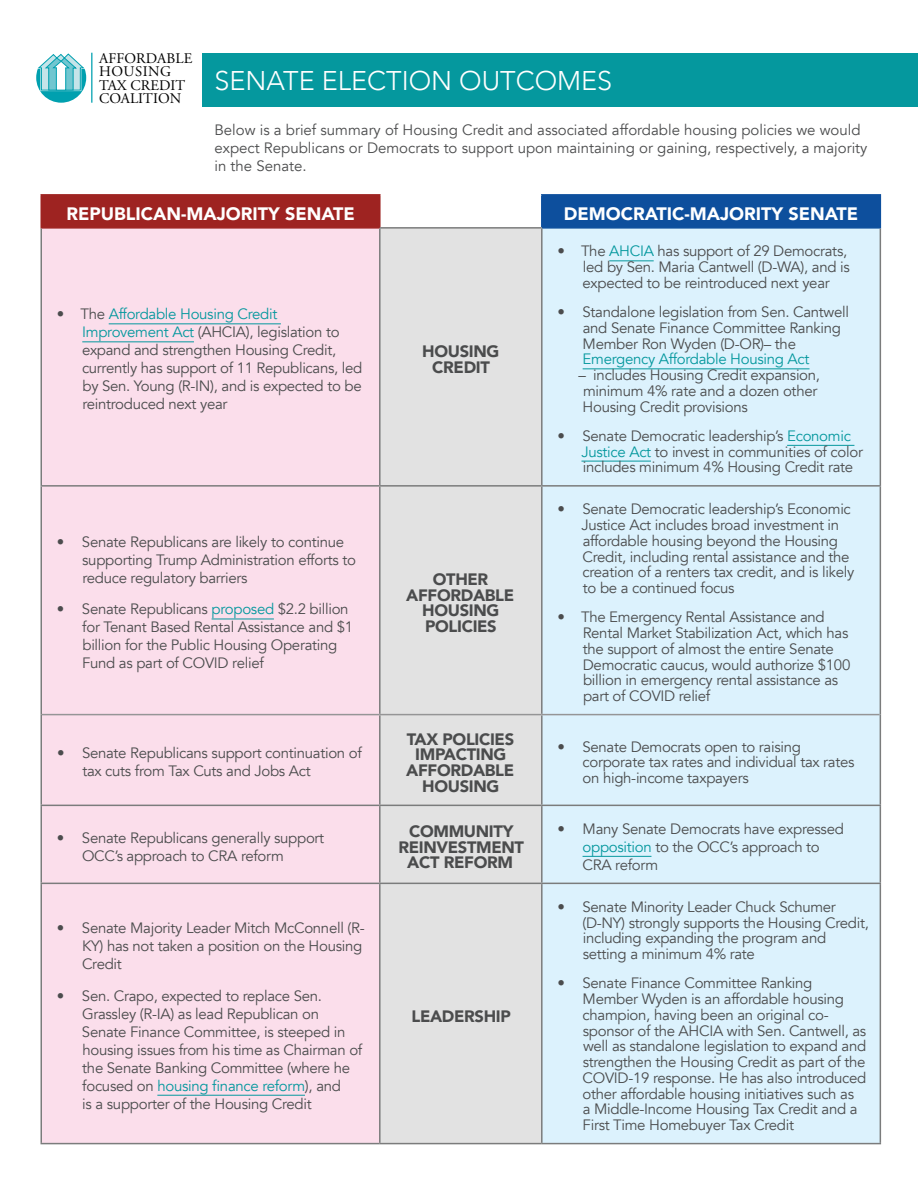
<style>
.page{position:relative;width:918px;height:1188px;background:#fff}
.page>*{position:absolute;margin:0;border:0;box-sizing:border-box;transform-origin:0 0}
.t1{font:300 27px "Avenir";color:#fff}
.t2{font:900 18px "Avenir";color:#fff}
.t3{font:900 16.5px/15.8px "Avenir";letter-spacing:-.02em;color:#4b4c4d;text-align:center}
.t4{font:15px/15.8px "Avenir";letter-spacing:-.02em;color:#4b4c4d}
.t5{font:15px/18px "Avenir";color:#4b4c4d}
.t6{font:15px "Avenir";letter-spacing:-.02em;color:#05989e}
.t7{font:14.7px/13.2px "Adobe Garamond Pro";letter-spacing:.005em;color:#000}
.s1{color:#05989e}
</style>
<div class="page">
<svg style="left:36px;top:53px;width:50px;height:50px"></svg>
<hr style="left:91px;top:53px;width:1px;height:50px;background:#00a0af">
<div style="left:202px;top:53px;width:716px;height:54px;background:#05989e"></div>
<div style="left:41px;top:195px;width:339px;height:33px;background:#9e2321"></div>
<div style="left:542px;top:195px;width:338px;height:33px;background:#0d4f9d"></div>
<div style="left:42px;top:229px;width:337px;height:914px;background:#fbdeeb"></div>
<div style="left:381px;top:229px;width:160px;height:914px;background:#e2e2e2"></div>
<div style="left:543px;top:229px;width:337px;height:914px;background:#dcf2fd"></div>
<hr style="left:40px;top:194px;width:341px;height:2px;background:#9e2321">
<hr style="left:40px;top:196px;width:2px;height:31px;background:#9e2321">
<hr style="left:40px;top:227px;width:340px;height:2px;background:#9e2321">
<hr style="left:379px;top:196px;width:2px;height:31px;background:#9e2321">
<hr style="left:541px;top:194px;width:340px;height:2px;background:#0d4f9d">
<hr style="left:880px;top:196px;width:1px;height:31px;background:#0d4f9d">
<hr style="left:542px;top:227px;width:339px;height:2px;background:#0d4f9d">
<hr style="left:541px;top:196px;width:2px;height:31px;background:#0d4f9d">
<hr style="left:40px;top:715px;width:2px;height:90px;background:#7b7c7c">
<hr style="left:379px;top:715px;width:2px;height:90px;background:#7b7c7c">
<hr style="left:541px;top:715px;width:2px;height:90px;background:#7b7c7c">
<hr style="left:880px;top:715px;width:1px;height:90px;background:#7b7c7c">
<hr style="left:40px;top:805px;width:340px;height:1px;background:#7b7c7c">
<hr style="left:40px;top:806px;width:2px;height:77px;background:#7b7c7c">
<hr style="left:380px;top:805px;width:162px;height:1px;background:#7b7c7c">
<hr style="left:379px;top:806px;width:2px;height:77px;background:#7b7c7c">
<hr style="left:542px;top:805px;width:339px;height:1px;background:#7b7c7c">
<hr style="left:541px;top:806px;width:2px;height:77px;background:#7b7c7c">
<hr style="left:880px;top:806px;width:1px;height:77px;background:#7b7c7c">
<hr style="left:40px;top:883px;width:340px;height:1px;background:#7b7c7c">
<hr style="left:40px;top:884px;width:2px;height:259px;background:#7b7c7c">
<hr style="left:380px;top:883px;width:162px;height:1px;background:#7b7c7c">
<hr style="left:379px;top:884px;width:2px;height:259px;background:#7b7c7c">
<hr style="left:542px;top:883px;width:339px;height:1px;background:#7b7c7c">
<hr style="left:541px;top:884px;width:2px;height:259px;background:#7b7c7c">
<hr style="left:880px;top:884px;width:1px;height:259px;background:#7b7c7c">
<hr style="left:40px;top:1143px;width:340px;height:1px;background:#7b7c7c">
<hr style="left:380px;top:1143px;width:162px;height:1px;background:#7b7c7c">
<hr style="left:542px;top:1143px;width:339px;height:1px;background:#7b7c7c">
<hr style="left:380px;top:227px;width:162px;height:2px;background:#7b7c7c">
<hr style="left:380px;top:485px;width:162px;height:2px;background:#7b7c7c">
<hr style="left:40px;top:229px;width:2px;height:256px;background:#7b7c7c">
<hr style="left:379px;top:229px;width:2px;height:256px;background:#7b7c7c">
<hr style="left:40px;top:485px;width:340px;height:2px;background:#7b7c7c">
<hr style="left:40px;top:487px;width:2px;height:228px;background:#7b7c7c">
<hr style="left:379px;top:487px;width:2px;height:227px;background:#7b7c7c">
<hr style="left:541px;top:229px;width:2px;height:256px;background:#7b7c7c">
<hr style="left:880px;top:229px;width:1px;height:256px;background:#7b7c7c">
<hr style="left:542px;top:485px;width:339px;height:2px;background:#7b7c7c">
<hr style="left:541px;top:487px;width:2px;height:227px;background:#7b7c7c">
<hr style="left:880px;top:487px;width:1px;height:228px;background:#7b7c7c">
<hr style="left:42px;top:714px;width:338px;height:1px;background:#959596">
<hr style="left:380px;top:714px;width:162px;height:1px;background:#959596">
<hr style="left:542px;top:714px;width:338px;height:1px;background:#959596">
<hr style="left:109px;top:323px;width:172px;height:1px;background:#05989e">
<hr style="left:82px;top:341px;width:112px;height:1px;background:#05989e">
<hr style="left:609px;top:260px;width:45px;height:1px;background:#05989e">
<hr style="left:583px;top:368px;width:227px;height:1px;background:#05989e">
<hr style="left:787px;top:445px;width:67px;height:1px;background:#05989e">
<hr style="left:581px;top:461px;width:70px;height:1px;background:#05989e">
<hr style="left:212px;top:619px;width:62px;height:1px;background:#05989e">
<hr style="left:583px;top:856px;width:68px;height:1px;background:#05989e">
<hr style="left:157px;top:1095px;width:148px;height:1px;background:#05989e">
<p class="t7" style="left:99px;top:52px;width:95px">AFFORDABLE<br>HOUSING<br>TAX CREDIT<br>COALITION</p>
<h1 class="t1" style="left:214px;top:65px;width:399px">SENATE ELECTION OUTCOMES</h1>
<p class="t5" style="left:214px;top:121px;width:655px">Below is a brief summary of Housing Credit and associated affordable housing policies we would expect Republicans or Democrats to support upon maintaining or gaining, respectively, a majority in the Senate.</p>
<p class="t2" style="left:66px;top:199px;width:290px">REPUBLICAN-MAJORITY SENATE</p>
<p class="t2" style="left:564px;top:199px;width:296px">DEMOCRATIC-MAJORITY SENATE</p>
<p class="t4" style="left:82px;top:305px;width:282px;line-height:18px;text-indent:-25px">• The <span class="s1">Affordable Housing Credit Improvement Act</span> (AHCIA), legislation to expand and strengthen Housing Credit, currently has support of 11 Republicans, led by Sen. Young (R-IN), and is expected to be reintroduced next year</p>
<p class="t4" style="left:82px;top:533px;width:275px;line-height:18px;text-indent:-25px">• Senate Republicans are likely to continue supporting Trump Administration efforts to reduce regulatory barriers</p>
<p class="t4" style="left:82px;top:601px;width:273px;line-height:18px;text-indent:-25px">• Senate Republicans <span class="s1">proposed</span> $2.2 billion for Tenant Based Rental Assistance and $1 billion for the Public Housing Operating Fund as part of COVID relief</p>
<p class="t4" style="left:82px;top:745px;width:281px;line-height:18px;text-indent:-25px">• Senate Republicans support continuation of tax cuts from Tax Cuts and Jobs Act</p>
<p class="t3" style="left:422px;top:343px;width:79px">HOUSING<br>CREDIT</p>
<p class="t3" style="left:406px;top:571px;width:109px">OTHER<br>AFFORDABLE<br>HOUSING<br>POLICIES</p>
<p class="t4" style="left:583px;top:244px;width:269px;text-indent:-25px">• The <span class="s1">AHCIA</span> has support of 29 Democrats, led by Sen. Maria Cantwell (D-WA), and is expected to be reintroduced next year</p>
<p class="t4" style="left:583px;top:304px;width:268px;text-indent:-25px">• Standalone legislation from Sen. Cantwell and Senate Finance Committee Ranking<br>Member Ron Wyden (D-OR)– the</p>
<p class="t6" style="left:583px;top:350px;width:228px">Emergency Affordable Housing Act</p>
<p class="t4" style="left:578px;top:367px;width:243px">– includes Housing Credit expansion, minimum 4% rate and a dozen other<br>Housing Credit provisions</p>
<p class="t4" style="left:582px;top:428px;width:283px;text-indent:-24px">• Senate Democratic leadership’s <span class="s1">Economic<br>Justice Act</span> to invest in communities of color includes minimum 4% Housing Credit rate</p>
<p class="t4" style="left:581px;top:502px;width:274px;text-indent:-24px">• Senate Democratic leadership’s Economic Justice Act includes broad investment in affordable housing beyond the Housing Credit, including rental assistance and the creation of a renters tax credit, and is likely to be a continued focus</p>
<p class="t4" style="left:583px;top:610px;width:269px;text-indent:-25px">• The Emergency Rental Assistance and Rental Market Stabilization Act, which has the support of almost the entire Senate Democratic caucus, would authorize $100 billion in emergency rental assistance as part of COVID relief</p>
<p class="t3" style="left:406px;top:731px;width:109px">TAX POLICIES<br>IMPACTING<br>AFFORDABLE<br>HOUSING</p>
<p class="t4" style="left:583px;top:739px;width:274px;text-indent:-25px">• Senate Democrats open to raising corporate tax rates and individual tax rates on high-income taxpayers</p>
<p class="t4" style="left:82px;top:829px;width:244px;line-height:18px;text-indent:-25px">• Senate Republicans generally support<br>OCC’s approach to CRA reform</p>
<p class="t3" style="left:398px;top:823px;width:127px">COMMUNITY<br>REINVESTMENT<br>ACT REFORM</p>
<p class="t4" style="left:583px;top:820px;width:263px;line-height:18px;text-indent:-25px">• Many Senate Democrats have expressed <span class="s1">opposition</span> to the OCC’s approach to<br>CRA reform</p>
<p class="t4" style="left:82px;top:919px;width:284px;line-height:18px;text-indent:-25px">• Senate Majority Leader Mitch McConnell (R-<br>KY) has not taken a position on the Housing<br>Credit</p>
<p class="t4" style="left:82px;top:987px;width:282px;line-height:18px;text-indent:-25px">• Sen. Crapo, expected to replace Sen.<br>Grassley (R-IA) as lead Republican on Senate Finance Committee, is steeped in housing issues from his time as Chairman of the Senate Banking Committee (where he focused on <span class="s1">housing finance reform</span>), and<br>is a supporter of the Housing Credit</p>
<p class="t3" style="left:411px;top:1008px;width:101px">LEADERSHIP</p>
<p class="t4" style="left:582px;top:899px;width:288px;text-indent:-25px">• Senate Minority Leader Chuck Schumer (D-NY) strongly supports the Housing Credit, including expanding the program and setting a minimum 4% rate</p>
<p class="t4" style="left:583px;top:976px;width:285px;text-indent:-25px">• Senate Finance Committee Ranking Member Wyden is an affordable housing champion, having been an original co&shy;sponsor of the AHCIA with Sen. Cantwell, as well as standalone legislation to expand and strengthen the Housing Credit as part of the COVID-19 response. He has also introduced other affordable housing initiatives such as<br>a Middle-Income Housing Tax Credit and a First Time Homebuyer Tax Credit</p>
</div>
